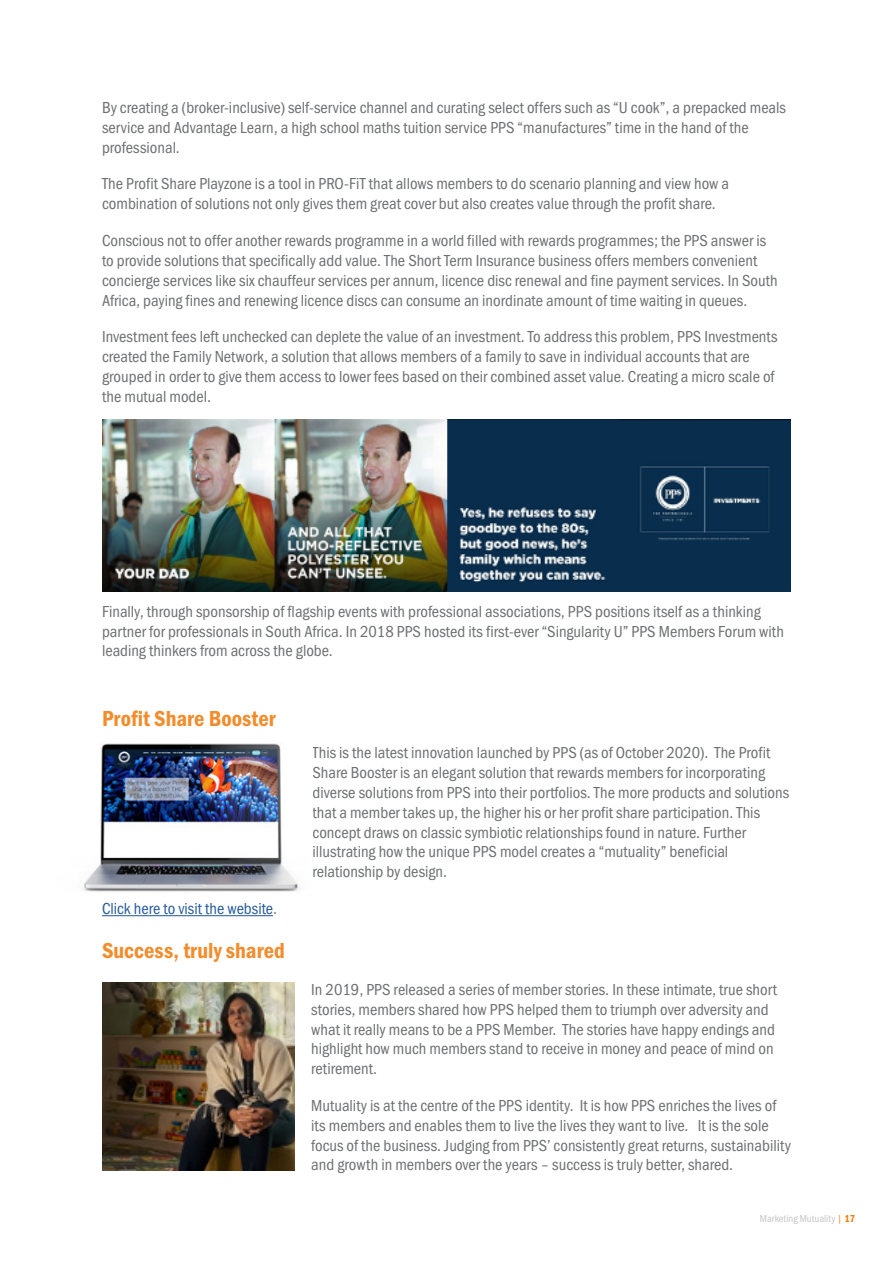
<style>
.page{position:relative;width:893px;height:1263px;background:#fff}
.page>*{position:absolute;margin:0;border:0;box-sizing:border-box;transform-origin:0 0}
.t1{font:22.5px "Franklin Gothic URW Con Dem";color:#f28d2d}
.t2{font:16.5px/19.8px "Franklin Gothic URW Con Boo";color:#6d6f71}
.t3{font:16.5px "Franklin Gothic URW Con Boo";color:#275b9b}
.t4{font:10.5px "Franklin Gothic URW Con Boo";color:#c5c5c6}
.s1{color:#6d6f71}
.s2{color:#f0800f}
.s3{font-family:"Franklin Gothic URW Con Dem";color:#f0800f}
</style>
<div class="page">
<hr style="left:102px;top:915px;width:171px;height:1px;background:#275b9b">
<img style="left:83px;top:743px;width:216px;height:149px">
<img style="left:102px;top:420px;width:689px;height:171px">
<img style="left:102px;top:982px;width:192px;height:188px">
<p class="t2" style="left:102px;top:97px;width:685px">By creating a (broker-inclusive) self-service channel and curating select offers such as “U cook”, a prepacked meals service and Advantage Learn, a high school maths tuition service PPS “manufactures” time in the hand of the professional.</p>
<p class="t2" style="left:102px;top:174px;width:629px">The Profit Share Playzone is a tool in PRO-FiT that allows members to do scenario planning and view how a combination of solutions not only gives them great cover but also creates value through the profit share.</p>
<p class="t2" style="left:102px;top:230px;width:677px">Conscious not to offer another rewards programme in a world filled with rewards programmes; the PPS answer is to provide solutions that specifically add value. The Short Term Insurance business offers members convenient concierge services like six chauffeur services per annum, licence disc renewal and fine payment services. In South Africa, paying fines and renewing licence discs can consume an inordinate amount of time waiting in queues.</p>
<p class="t2" style="left:102px;top:327px;width:677px">Investment fees left unchecked can deplete the value of an investment. To address this problem, PPS Investments created the Family Network, a solution that allows members of a family to save in individual accounts that are grouped in order to give them access to lower fees based on their combined asset value. Creating a micro scale of the mutual model.</p>
<p class="t2" style="left:102px;top:601px;width:683px">Finally, through sponsorship of flagship events with professional associations, PPS positions itself as a thinking partner for professionals in South Africa. In 2018 PPS hosted its first-ever “Singularity U” PPS Members Forum with leading thinkers from across the globe.</p>
<h1 class="t1" style="left:102px;top:703px;width:175px">Profit Share Booster</h1>
<p class="t3" style="left:102px;top:898px;width:176px">Click here to visit the website<span class="s1">.</span></p>
<h1 class="t1" style="left:102px;top:935px;width:184px">Success, truly shared</h1>
<p class="t2" style="left:313px;top:743px;width:478px">This is the latest innovation launched by PPS (as of October 2020). The Profit Share Booster is an elegant solution that rewards members for incorporating diverse solutions from PPS into their portfolios. The more products and solutions that a member takes up, the higher his or her profit share participation. This concept draws on classic symbiotic relationships found in nature. Further illustrating how the unique PPS model creates a “mutuality” beneficial relationship by design.</p>
<p class="t2" style="left:311px;top:979px;width:467px">In 2019, PPS released a series of member stories. In these intimate, true short stories, members shared how PPS helped them to triumph over adversity and what it really means to be a PPS Member. The stories have happy endings and highlight how much members stand to receive in money and peace of mind on retirement.</p>
<p class="t2" style="left:311px;top:1095px;width:481px">Mutuality is at the centre of the PPS identity. It is how PPS enriches the lives of its members and enables them to live the lives they want to live. It is the sole focus of the business. Judging from PPS’ consistently great returns, sustainability and growth in members over the years – success is truly better, shared.</p>
<p class="t4" style="left:760px;top:1212px;width:97px">Marketing Mutuality <span class="s2">|</span> <span class="s3">17</span></p>
</div>
